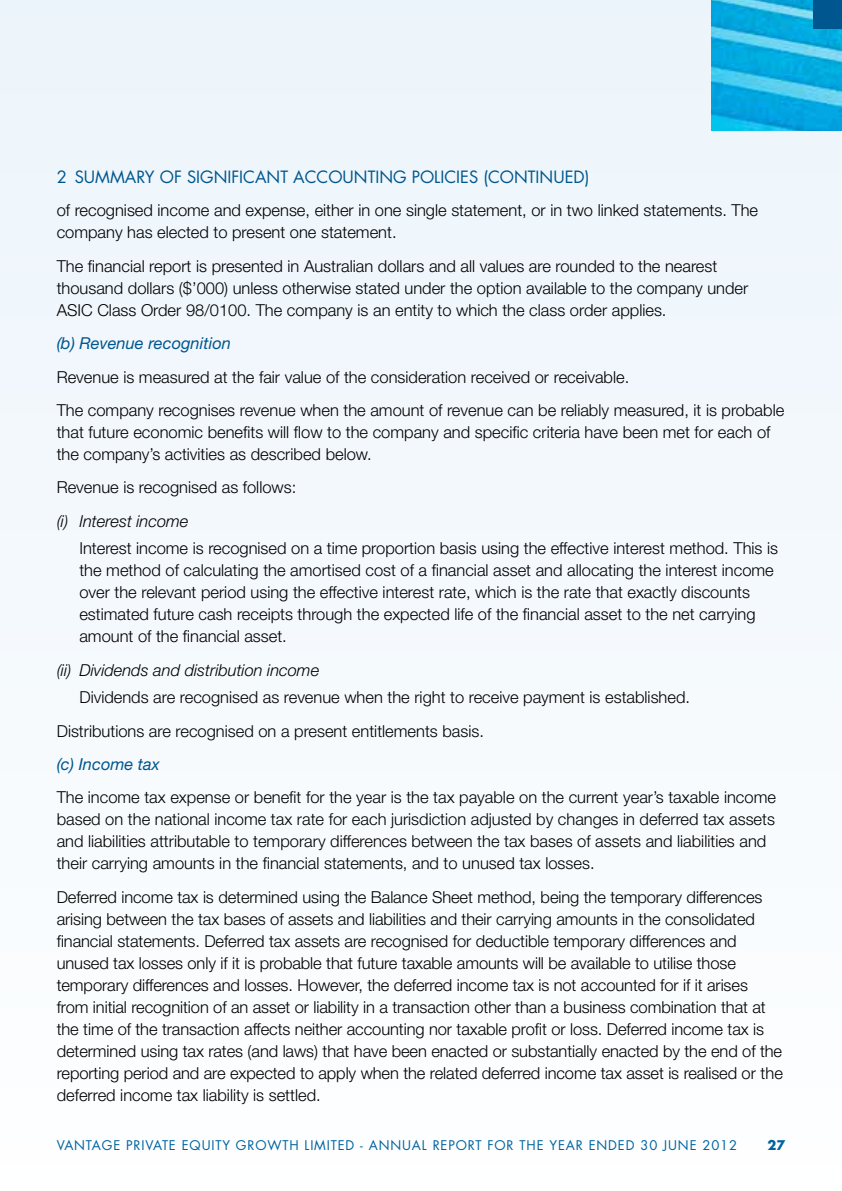
<style>
.page{position:relative;width:842px;height:1191px;background:#f4f9fd}
.page>*{position:absolute;margin:0;border:0;box-sizing:border-box;transform-origin:0 0}
.t1{font:300 16.4px/22px "Helvetica Neue LT Std";color:#000}
.t2{font:italic 300 16.4px "Helvetica Neue LT Std";color:#000}
.t3{font:16.4px "Futura";color:#00568e}
.t4{font:italic 16.4px "Helvetica Neue LT Std";color:#00568e}
.t5{font:13px "Futura";letter-spacing:.065em;color:#00639e}
.t6{font:700 13px "Futura";color:#00639e}
</style>
<div class="page">
<img style="left:711px;top:0;width:131px;height:130px">
<div style="left:814px;top:0;width:28px;height:28px;background:#00568e"></div>
<p class="t3" style="left:57px;top:166px;width:443px">2 SUMMARY OF SIGNIFICANT ACCOUNTING POLICIES (CONTINUED</p>
<p class="t3" style="left:585px;top:166px;width:6px">)</p>
<p class="t1" style="left:57px;top:199px;width:703px">of recognised income and expense, either in one single statement, or in two linked statements. The company has elected to present one statement.</p>
<p class="t1" style="left:57px;top:255px;width:693px">The financial report is presented in Australian dollars and all values are rounded to the nearest thousand dollars ($’000) unless otherwise stated under the option available to the company under<br>ASIC Class Order 98/0100. The company is an entity to which the class order applies.</p>
<p class="t4" style="left:57px;top:333px;width:176px">(b) Revenue recognition</p>
<p class="t1" style="left:57px;top:359px;width:729px;line-height:33.4px">Revenue is measured at the fair value of the consideration received or receivable.<br>The company recognises revenue when the amount of revenue can be reliably measured, it is probable</p>
<p class="t1" style="left:57px;top:421px;width:715px">that future economic benefits will flow to the company and specific criteria have been met for each of the company’s activities as described below.</p>
<p class="t1" style="left:57px;top:476px;width:241px">Revenue is recognised as follows:</p>
<p class="t2" style="left:57px;top:511px;width:133px">(i) Interest income</p>
<p class="t1" style="left:79px;top:537px;width:700px">Interest income is recognised on a time proportion basis using the effective interest method. This is the method of calculating the amortised cost of a financial asset and allocating the interest income over the relevant period using the effective interest rate, which is the rate that exactly discounts estimated future cash receipts through the expected life of the financial asset to the net carrying amount of the financial asset.</p>
<p class="t2" style="left:57px;top:660px;width:264px">(ii) Dividends and distribution income</p>
<p class="t1" style="left:57px;top:680px;width:635px;line-height:33.4px;text-indent:23px">Dividends are recognised as revenue when the right to receive payment is established.<br>Distributions are recognised on a present entitlements basis.</p>
<p class="t4" style="left:57px;top:754px;width:104px">(c) Income tax</p>
<p class="t1" style="left:57px;top:786px;width:721px">The income tax expense or benefit for the year is the tax payable on the current year’s taxable income based on the national income tax rate for each jurisdiction adjusted by changes in deferred tax assets and liabilities attributable to temporary differences between the tax bases of assets and liabilities and their carrying amounts in the financial statements, and to unused tax losses.</p>
<p class="t1" style="left:57px;top:885px;width:728px">Deferred income tax is determined using the Balance Sheet method, being the temporary differences arising between the tax bases of assets and liabilities and their carrying amounts in the consolidated financial statements. Deferred tax assets are recognised for deductible temporary differences and unused tax losses only if it is probable that future taxable amounts will be available to utilise those temporary differences and losses. However, the deferred income tax is not accounted for if it arises from initial recognition of an asset or liability in a transaction other than a business combination that at the time of the transaction affects neither accounting nor taxable profit or loss. Deferred income tax is determined using tax rates (and laws) that have been enacted or substantially enacted by the end of the reporting period and are expected to apply when the related deferred income tax asset is realised or the deferred income tax liability is settled.</p>
<p class="t5" style="left:57px;top:1136px;width:682px">VANTAGE PRIVATE EQUITY GROWTH LIMITED - ANNUAL REPORT FOR THE YEAR ENDED 30 JUNE 2012</p>
<p class="t6" style="left:767px;top:1135px;width:19px">27</p>
</div>
